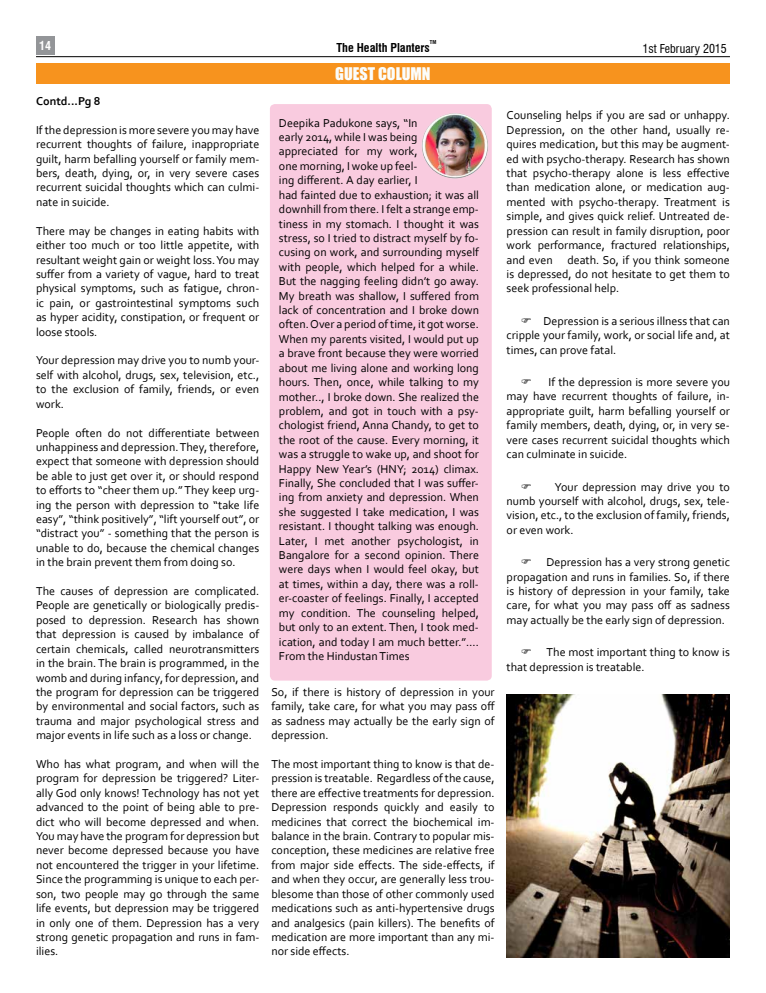
<style>
.page{position:relative;width:766px;height:993px;background:#fff}
.page>*{position:absolute;margin:0;border:0;box-sizing:border-box;transform-origin:0 0}
.t1{font:16px "Impact";color:#fbfdfb}
.t2{font:12px/14.4px "Corbel";color:#000;text-align:justify}
.t3{font:700 condensed 12px "Swiss 721 BT";color:#000}
.t4{font:condensed 12px "Swiss 721 BT";color:#000}
.t5{font:700 12px "Corbel";color:#000}
.t6{font:700 condensed 12px "Swiss 721 BT";color:#fff}
.t7{font:700 condensed 5.2px "Swiss 721 BT";color:#000}
</style>
<div class="page">
<div style="left:36px;top:36px;width:18px;height:18px;background:#939598"></div>
<hr style="left:36px;top:56px;width:693px;height:1px;background:#000">
<div style="left:36px;top:63px;width:693px;height:21px;background:#f7931e"></div>
<div style="left:270px;top:104px;width:221px;height:576px;background:#f9cbdf;border-radius:5px"></div>
<img style="left:422px;top:113px;width:66px;height:66px">
<img style="left:506px;top:694px;width:223px;height:263px">
<p class="t7" style="left:430px;top:39px;width:8px">TM</p>
<p class="t6" style="left:39px;top:38px;width:13px">14</p>
<p class="t3" style="left:336px;top:40px;width:95px">The Health Planters</p>
<p class="t4" style="left:642px;top:41px;width:86px">1st February 2015</p>
<p class="t5" style="left:36px;top:94px;width:66px">Contd...Pg 8</p>
<p class="t2" style="left:36px;top:122px;width:225px">If the depression is more severe you may have recurrent thoughts of failure, inappropriate guilt, harm befalling yourself or family mem&shy;bers, death, dying, or, in very severe cases recurrent suicidal thoughts which can culmi&shy;nate in suicide.</p>
<p class="t2" style="left:36px;top:223px;width:225px">There may be changes in eating habits with either too much or too little appetite, with resultant weight gain or weight loss. You may suffer from a variety of vague, hard to treat physical symptoms, such as fatigue, chron&shy;ic pain, or gastrointestinal symptoms such as hyper acidity, constipation, or frequent or loose stools.</p>
<p class="t2" style="left:36px;top:353px;width:225px">Your depression may drive you to numb your&shy;self with alcohol, drugs, sex, television, etc., to the exclusion of family, friends, or even work.</p>
<p class="t2" style="left:36px;top:425px;width:225px">People often do not differentiate between unhappiness and depression. They, therefore, expect that someone with depression should be able to just get over it, or should respond to efforts to “cheer them up.” They keep urg&shy;ing the person with depression to “take life easy”, “think positively”, “lift yourself out”, or “distract you” - something that the person is unable to do, because the chemical changes in the brain prevent them from doing so.</p>
<p class="t2" style="left:36px;top:583px;width:225px">The causes of depression are complicated.<br>People are genetically or biologically predis&shy;posed to depression. Research has shown that depression is caused by imbalance of certain chemicals, called neurotransmitters in the brain. The brain is programmed, in the womb and during infancy, for depression, and the program for depression can be triggered by environmental and social factors, such as trauma and major psychological stress and major events in life such as a loss or change.</p>
<p class="t2" style="left:36px;top:756px;width:225px">Who has what program, and when will the program for depression be triggered? Liter&shy;ally God only knows! Technology has not yet advanced to the point of being able to pre&shy;dict who will become depressed and when.<br>You may have the program for depression but never become depressed because you have not encountered the trigger in your lifetime.<br>Since the programming is unique to each per&shy;son, two people may go through the same life events, but depression may be triggered in only one of them. Depression has a very strong genetic propagation and runs in fam&shy;ilies.</p>
<h1 class="t1" style="left:335px;top:61px;width:97px">GUEST COLUMN</h1>
<p class="t2" style="left:279px;top:115px;width:201px;text-align:left">Deepika Padukone says, “In<br>early 2014, while I was being appreciated for my work,<br>one morning, I woke up feel-<br>ing different. A day earlier, I<br>had fainted due to exhaustion; it was all downhill from there. I felt a strange emp&shy;tiness in my stomach. I thought it was stress, so I tried to distract myself by fo&shy;cusing on work, and surrounding myself with people, which helped for a while.<br>But the nagging feeling didn’t go away.<br>My breath was shallow, I suffered from lack of concentration and I broke down often. Over a period of time, it got worse.<br>When my parents visited, I would put up a brave front because they were worried about me living alone and working long hours. Then, once, while talking to my mother.., I broke down. She realized the problem, and got in touch with a psy&shy;chologist friend, Anna Chandy, to get to the root of the cause. Every morning, it was a struggle to wake up, and shoot for Happy New Year’s (HNY; 2014) climax.<br>Finally, She concluded that I was suffer&shy;ing from anxiety and depression. When she suggested I take medication, I was resistant. I thought talking was enough.<br>Later, I met another psychologist, in Bangalore for a second opinion. There were days when I would feel okay, but at times, within a day, there was a roll&shy;er-coaster of feelings. Finally, I accepted my condition. The counseling helped, but only to an extent. Then, I took med&shy;ication, and today I am much better.”….<br>From the Hindustan Times</p>
<p class="t2" style="left:271px;top:684px;width:225px">So, if there is history of depression in your family, take care, for what you may pass off as sadness may actually be the early sign of depression.</p>
<p class="t2" style="left:271px;top:756px;width:225px">The most important thing to know is that de&shy;pression is treatable. Regardless of the cause, there are effective treatments for depression.<br>Depression responds quickly and easily to medicines that correct the biochemical im&shy;balance in the brain. Contrary to popular mis&shy;conception, these medicines are relative free from major side effects. The side-effects, if and when they occur, are generally less trou&shy;blesome than those of other commonly used medications such as anti-hypertensive drugs and analgesics (pain killers). The benefits of medication are more important than any mi&shy;nor side effects.</p>
<p class="t2" style="left:506px;top:108px;width:225px">Counseling helps if you are sad or unhappy.<br>Depression, on the other hand, usually re&shy;quires medication, but this may be augment&shy;ed with psycho-therapy. Research has shown that psycho-therapy alone is less effective than medication alone, or medication aug&shy;mented with psycho-therapy. Treatment is simple, and gives quick relief. Untreated de&shy;pression can result in family disruption, poor work performance, fractured relationships, and even death. So, if you think someone is depressed, do not hesitate to get them to seek professional help.</p>
<p class="t2" style="left:506px;top:313px;width:225px;text-indent:37px">Depression is a serious illness that can cripple your family, work, or social life and, at times, can prove fatal.</p>
<p class="t2" style="left:506px;top:374px;width:225px;text-indent:42px">If the depression is more severe you may have recurrent thoughts of failure, in&shy;appropriate guilt, harm befalling yourself or family members, death, dying, or, in very se&shy;vere cases recurrent suicidal thoughts which can culminate in suicide.</p>
<p class="t2" style="left:506px;top:479px;width:225px;text-indent:48px">Your depression may drive you to numb yourself with alcohol, drugs, sex, tele&shy;vision, etc., to the exclusion of family, friends, or even work.</p>
<p class="t2" style="left:506px;top:554px;width:225px;text-indent:40px">Depression has a very strong genetic propagation and runs in families. So, if there is history of depression in your family, take care, for what you may pass off as sadness may actually be the early sign of depression.</p>
<p class="t2" style="left:506px;top:644px;width:225px;text-indent:40px">The most important thing to know is that depression is treatable.</p>
</div>
